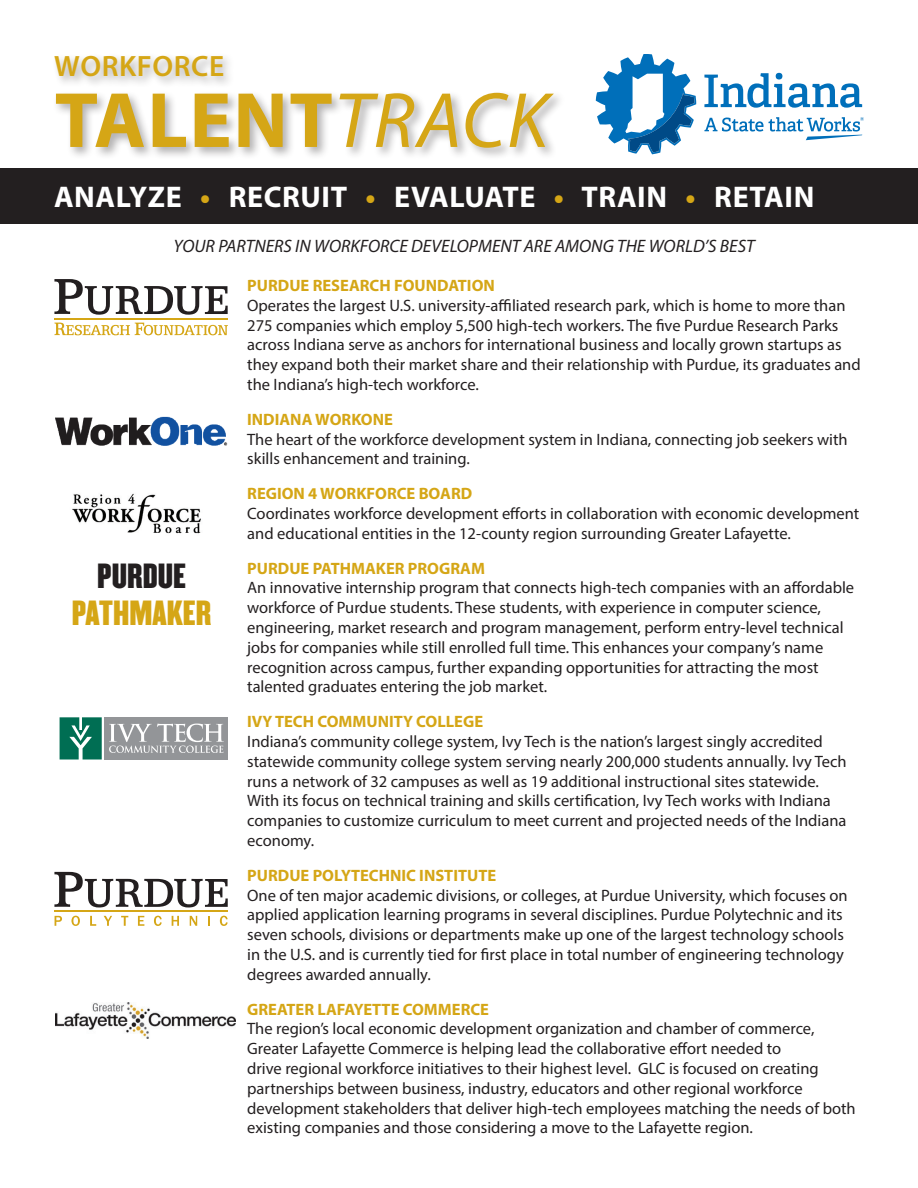
<style>
.page{position:relative;width:918px;height:1188px;background:#fff}
.page>*{position:absolute;margin:0;border:0;box-sizing:border-box;transform-origin:0 0}
.t1{font:700 79.05px "Myriad Pro";letter-spacing:.02em;color:#d5a616}
.t2{font:30.6px "Champion Welterweight";color:#d5a616}
.t3{font:30.6px "Champion Welterweight";color:#231f20}
.t4{font:700 30px "Myriad Pro";letter-spacing:.02em;color:#fff}
.t5{font:600 29.55px "Myriad Pro";letter-spacing:.02em;color:#d5a616}
.t6{font:italic 18px "Myriad Pro";color:#231f20}
.t7{font:16.5px/19.8px "Myriad Pro";color:#231f20}
.t8{font:700 16.5px "Myriad Pro";color:#d5a616}
.s1{font-weight:400;font-style:italic}
.s2{color:#d5a616}
</style>
<div class="page">
<div style="left:52px;top:53px;width:514px;height:108px;background:#231f20;opacity:.35"></div>
<div style="left:0;top:168px;width:918px;height:56px;background:#231f20"></div>
<svg style="left:596px;top:54px;width:100px;height:100px"></svg>
<svg style="left:704px;top:73px;width:158px;height:35px"></svg>
<svg style="left:704px;top:117px;width:160px;height:23px"></svg>
<svg style="left:60px;top:717px;width:42px;height:43px;background:#2a866f"></svg>
<div style="left:104px;top:717px;width:124px;height:43px;background:#939598"></div>
<svg style="left:109px;top:724px;width:115px;height:29px"></svg>
<img style="left:55px;top:416px;width:173px;height:29px">
<hr style="left:54px;top:910px;width:174px;height:2px;background:#d5a616">
<svg style="left:54px;top:872px;width:174px;height:35px"></svg>
<svg style="left:55px;top:916px;width:7px;height:10px"></svg>
<svg style="left:71px;top:916px;width:9px;height:10px"></svg>
<svg style="left:90px;top:916px;width:6px;height:10px"></svg>
<svg style="left:104px;top:916px;width:8px;height:10px"></svg>
<svg style="left:121px;top:916px;width:7px;height:10px"></svg>
<svg style="left:138px;top:916px;width:6px;height:10px"></svg>
<svg style="left:154px;top:916px;width:8px;height:10px"></svg>
<svg style="left:172px;top:916px;width:7px;height:10px"></svg>
<svg style="left:190px;top:916px;width:7px;height:10px"></svg>
<svg style="left:208px;top:916px;width:2px;height:10px"></svg>
<svg style="left:220px;top:916px;width:8px;height:10px"></svg>
<img style="left:72px;top:493px;width:129px;height:41px">
<hr style="left:55px;top:318px;width:173px;height:1px;background:#d5a616">
<svg style="left:54px;top:279px;width:174px;height:36px"></svg>
<svg style="left:54px;top:323px;width:174px;height:12px"></svg>
<img style="left:55px;top:1002px;width:180px;height:37px">
<p class="t5" style="left:54px;top:47px;width:172px">WORKFORCE</p>
<p class="t1" style="left:55px;top:69px;width:495px">TALENT<span class="s1">TRACK</span></p>
<p class="t4" style="left:54px;top:178px;width:762px">ANALYZE <span class="s2">•</span> RECRUIT <span class="s2">•</span> EVALUATE <span class="s2">•</span> TRAIN <span class="s2">•</span> RETAIN</p>
<p class="t6" style="left:174px;top:234px;width:583px">YOUR PARTNERS IN WORKFORCE DEVELOPMENT ARE AMONG THE WORLD’S BEST</p>
<p class="t3" style="left:97px;top:551px;width:90px">PURDUE</p>
<p class="t2" style="left:72px;top:587px;width:141px">PATHMAKER</p>
<p class="t8" style="left:247px;top:275px;width:249px">PURDUE RESEARCH FOUNDATION</p>
<p class="t7" style="left:247px;top:295px;width:615px">Operates the largest U.S. university-affiliated research park, which is home to more than 275 companies which employ 5,500 high-tech workers. The five Purdue Research Parks across Indiana serve as anchors for international business and locally grown startups as they expand both their market share and their relationship with Purdue, its graduates and the Indiana’s high-tech workforce.</p>
<p class="t8" style="left:247px;top:408px;width:147px">INDIANA WORKONE</p>
<p class="t7" style="left:247px;top:429px;width:602px">The heart of the workforce development system in Indiana, connecting job seekers with skills enhancement and training.</p>
<p class="t8" style="left:247px;top:483px;width:227px">REGION 4 WORKFORCE BOARD</p>
<p class="t7" style="left:247px;top:503px;width:614px">Coordinates workforce development efforts in collaboration with economic development and educational entities in the 12-county region surrounding Greater Lafayette.</p>
<p class="t8" style="left:247px;top:557px;width:239px">PURDUE PATHMAKER PROGRAM</p>
<p class="t7" style="left:247px;top:578px;width:608px">An innovative internship program that connects high-tech companies with an affordable workforce of Purdue students. These students, with experience in computer science, engineering, market research and program management, perform entry-level technical jobs for companies while still enrolled full time. This enhances your company’s name recognition across campus, further expanding opportunities for attracting the most talented graduates entering the job market.</p>
<p class="t8" style="left:247px;top:711px;width:237px">IVY TECH COMMUNITY COLLEGE</p>
<p class="t7" style="left:247px;top:731px;width:601px">Indiana’s community college system, Ivy Tech is the nation’s largest singly accredited statewide community college system serving nearly 200,000 students annually. Ivy Tech runs a network of 32 campuses as well as 19 additional instructional sites statewide.<br>With its focus on technical training and skills certification, Ivy Tech works with Indiana companies to customize curriculum to meet current and projected needs of the Indiana economy.</p>
<p class="t8" style="left:247px;top:864px;width:250px">PURDUE POLYTECHNIC INSTITUTE</p>
<p class="t7" style="left:247px;top:885px;width:602px">One of ten major academic divisions, or colleges, at Purdue University, which focuses on applied application learning programs in several disciplines. Purdue Polytechnic and its seven schools, divisions or departments make up one of the largest technology schools in the U.S. and is currently tied for first place in total number of engineering technology degrees awarded annually.</p>
<p class="t8" style="left:247px;top:998px;width:243px">GREATER LAFAYETTE COMMERCE</p>
<p class="t7" style="left:247px;top:1019px;width:610px">The region’s local economic development organization and chamber of commerce, Greater Lafayette Commerce is helping lead the collaborative effort needed to<br>drive regional workforce initiatives to their highest level. GLC is focused on creating partnerships between business, industry, educators and other regional workforce development stakeholders that deliver high-tech employees matching the needs of both existing companies and those considering a move to the Lafayette region.</p>
</div>
